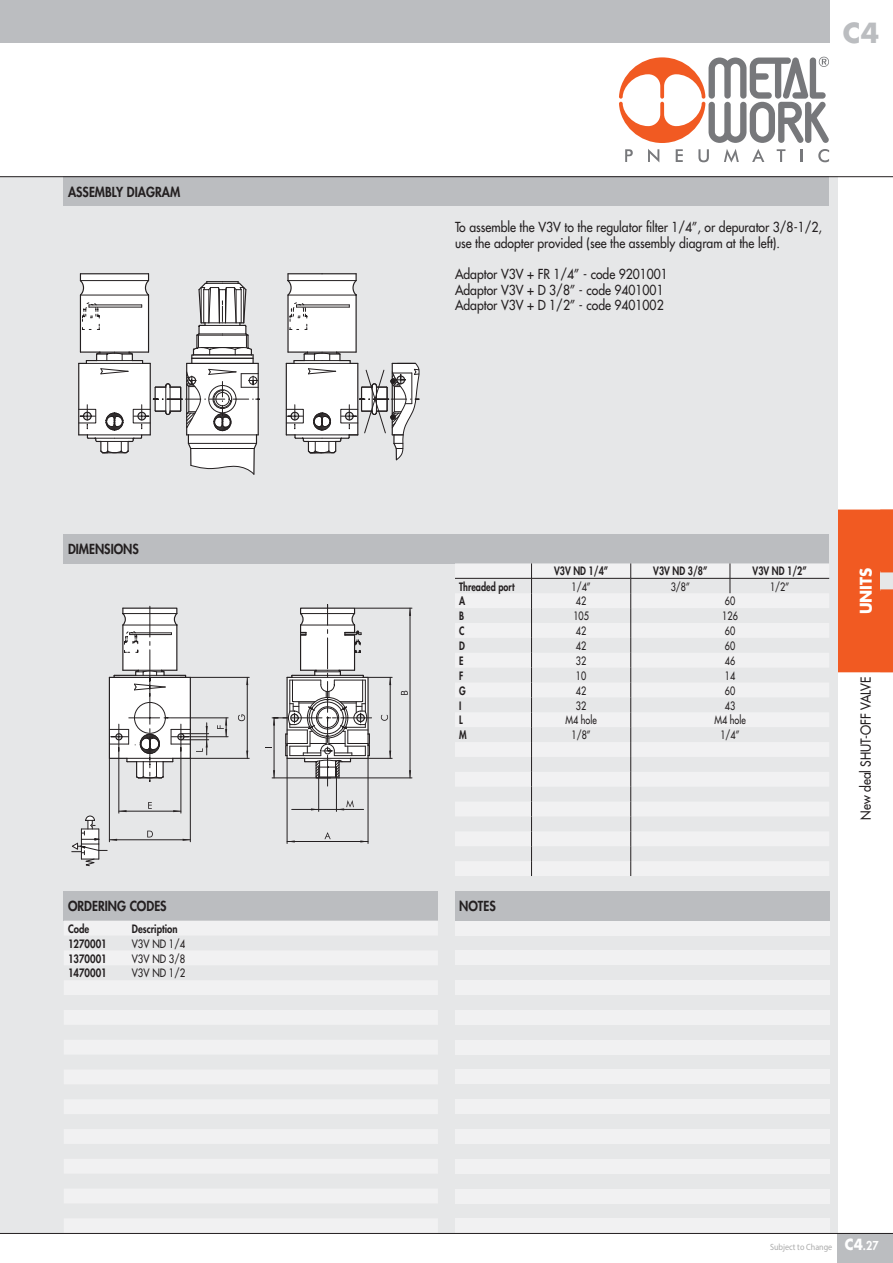
<style>
.page{position:relative;width:893px;height:1263px;background:#fff}
.page>*{position:absolute;margin:0;border:0;box-sizing:border-box;transform-origin:0 0}
.t1{font:700 27px "Futura Std";color:#bbbdc0}
.t2{font:700 15.75px "Futura Std";color:#fff;scale:.95 1}
.t3{font:500 13.5px/15.6px "Futura Std";color:#231f20;scale:.9 1}
.t4{font:800 13.5px "Futura Std";color:#231f20;scale:.9 1}
.t5{font:800 12px "Futura Std";color:#fff;scale:.9 1}
.t6{font:500 11.25px "Futura Std";color:#231f20;scale:.8 1}
.t7{font:800 11.25px "Futura Std";color:#231f20;scale:.8 1}
.t8{font:800 11.25px "Futura Std";color:#231f20;scale:.85 1}
.t9{font:500 11.25px "Futura Std";color:#231f20;scale:.85 1}
.t10{font:9px "Myriad Pro";color:#aaa;scale:.9 1}
.s1{font-weight:700;font-size:15px}
</style>
<div class="page">
<div style="left:838px;top:1233px;width:55px;height:30px;background:#bbbdc0"></div>
<div style="left:0;top:0;width:829px;height:43px;background:#bbbdc0"></div>
<svg style="left:625px;top:149px;width:8px;height:13px"></svg>
<svg style="left:648px;top:149px;width:11px;height:13px"></svg>
<svg style="left:676px;top:149px;width:7px;height:13px"></svg>
<svg style="left:698px;top:149px;width:11px;height:13px"></svg>
<svg style="left:724px;top:149px;width:15px;height:13px"></svg>
<svg style="left:752px;top:149px;width:12px;height:13px"></svg>
<svg style="left:777px;top:149px;width:8px;height:13px"></svg>
<svg style="left:800px;top:149px;width:2px;height:13px"></svg>
<svg style="left:818px;top:149px;width:11px;height:13px"></svg>
<svg style="left:619px;top:57px;width:210px;height:86px"></svg>
<div style="left:838px;top:508px;width:55px;height:166px;background:#f15a22"></div>
<hr style="left:838px;top:506px;width:55px;height:3px;background:#fff">
<hr style="left:838px;top:672px;width:55px;height:3px;background:#fff">
<div style="left:880px;top:571px;width:13px;height:20px;background:#e6e7e8"></div>
<svg style="left:880px;top:571px;width:13px;height:1px"></svg>
<svg style="left:880px;top:589px;width:13px;height:2px"></svg>
<div style="left:0;top:176px;width:838px;height:1057px;background:#e6e7e8"></div>
<div style="left:64px;top:176px;width:765px;height:30px;background:#bbbdc0"></div>
<div style="left:455px;top:921px;width:374px;height:14px;background:#f1f1f2"></div>
<div style="left:455px;top:950px;width:374px;height:15px;background:#f1f1f2"></div>
<div style="left:455px;top:980px;width:374px;height:15px;background:#f1f1f2"></div>
<div style="left:455px;top:1010px;width:374px;height:15px;background:#f1f1f2"></div>
<div style="left:455px;top:1040px;width:374px;height:14px;background:#f1f1f2"></div>
<div style="left:455px;top:1069px;width:374px;height:15px;background:#f1f1f2"></div>
<div style="left:455px;top:1099px;width:374px;height:15px;background:#f1f1f2"></div>
<div style="left:455px;top:1129px;width:374px;height:15px;background:#f1f1f2"></div>
<div style="left:455px;top:1159px;width:374px;height:15px;background:#f1f1f2"></div>
<div style="left:455px;top:1188px;width:374px;height:15px;background:#f1f1f2"></div>
<div style="left:455px;top:1218px;width:374px;height:15px;background:#f1f1f2"></div>
<div style="left:64px;top:534px;width:765px;height:29px;background:#bbbdc0"></div>
<div style="left:64px;top:891px;width:374px;height:30px;background:#bbbdc0"></div>
<hr style="left:0;top:176px;width:893px;height:1px;background:#231f20">
<svg style="left:455px;top:563px;width:374px;height:313px;fill:#eeeeef"></svg>
<hr style="left:455px;top:578px;width:176px;height:1px;background:#231f20">
<hr style="left:631px;top:578px;width:198px;height:1px;background:#231f20">
<svg style="left:730px;top:563px;width:1px;height:30px"></svg>
<svg style="left:531px;top:563px;width:1px;height:313px"></svg>
<svg style="left:630px;top:563px;width:1px;height:313px"></svg>
<div style="left:455px;top:891px;width:374px;height:30px;background:#bbbdc0"></div>
<svg style="left:64px;top:921px;width:373px;height:311px"></svg>
<hr style="left:0;top:1233px;width:893px;height:1px;background:#231f20">
<hr style="left:78px;top:363px;width:1px;height:72px;background:#231f20">
<hr style="left:322px;top:273px;width:34px;height:1px;background:#231f20">
<hr style="left:288px;top:273px;width:34px;height:1px;background:#231f20">
<hr style="left:80px;top:273px;width:69px;height:1px;background:#231f20">
<svg style="left:79px;top:274px;width:341px;height:201px"></svg>
<hr style="left:392px;top:383px;width:1px;height:32px;background:#231f20">
<svg style="left:118px;top:604px;width:211px;height:183px"></svg>
<svg style="left:265px;top:607px;width:127px;height:184px"></svg>
<hr style="left:410px;top:608px;width:1px;height:170px;background:#231f20">
<hr style="left:339px;top:778px;width:73px;height:1px;background:#231f20">
<hr style="left:355px;top:608px;width:57px;height:1px;background:#231f20">
<svg style="left:409px;top:608px;width:2px;height:8px"></svg>
<svg style="left:409px;top:770px;width:2px;height:8px"></svg>
<svg style="left:401px;top:691px;width:7px;height:4px"></svg>
<hr style="left:292px;top:809px;width:72px;height:1px;background:#231f20">
<hr style="left:336px;top:778px;width:1px;height:33px;background:#231f20">
<hr style="left:318px;top:778px;width:1px;height:33px;background:#231f20">
<svg style="left:337px;top:800px;width:17px;height:10px"></svg>
<hr style="left:287px;top:841px;width:81px;height:1px;background:#231f20">
<hr style="left:368px;top:759px;width:1px;height:84px;background:#231f20">
<hr style="left:287px;top:759px;width:1px;height:84px;background:#231f20">
<svg style="left:324px;top:832px;width:7px;height:7px"></svg>
<hr style="left:109px;top:839px;width:81px;height:1px;background:#231f20">
<hr style="left:190px;top:759px;width:1px;height:83px;background:#231f20">
<hr style="left:109px;top:759px;width:1px;height:83px;background:#231f20">
<svg style="left:147px;top:831px;width:6px;height:6px"></svg>
<svg style="left:109px;top:607px;width:100px;height:172px"></svg>
<hr style="left:247px;top:677px;width:1px;height:81px;background:#231f20">
<hr style="left:191px;top:758px;width:58px;height:1px;background:#231f20">
<hr style="left:191px;top:677px;width:58px;height:1px;background:#231f20">
<svg style="left:238px;top:714px;width:7px;height:7px"></svg>
<hr style="left:119px;top:811px;width:62px;height:1px;background:#231f20">
<hr style="left:181px;top:752px;width:1px;height:61px;background:#231f20">
<hr style="left:119px;top:752px;width:1px;height:61px;background:#231f20">
<svg style="left:72px;top:810px;width:55px;height:56px"></svg>
<svg style="left:173px;top:810px;width:8px;height:2px"></svg>
<svg style="left:148px;top:802px;width:4px;height:7px"></svg>
<hr style="left:189px;top:736px;width:39px;height:1px;background:#231f20">
<hr style="left:171px;top:718px;width:57px;height:1px;background:#231f20">
<svg style="left:217px;top:718px;width:10px;height:19px"></svg>
<p class="t4" style="left:68px;top:186px;width:126px">ASSEMBLY DIAGRAM</p>
<p class="t4" style="left:68px;top:543px;width:80px">DIMENSIONS</p>
<p class="t4" style="left:68px;top:900px;width:111px">ORDERING CODES</p>
<p class="t8" style="left:68px;top:923px;width:26px">Code</p>
<p class="t8" style="left:132px;top:923px;width:55px">Description</p>
<p class="t8" style="left:68px;top:938px;width:47px">1270001</p>
<p class="t9" style="left:132px;top:938px;width:64px">V3V ND 1/4</p>
<p class="t8" style="left:68px;top:953px;width:47px">1370001</p>
<p class="t9" style="left:132px;top:953px;width:64px">V3V ND 3/8</p>
<p class="t8" style="left:68px;top:968px;width:47px">1470001</p>
<p class="t9" style="left:132px;top:968px;width:64px">V3V ND 1/2</p>
<h1 class="t1" style="left:843px;top:20px;width:38px">C4</h1>
<p class="t3" style="left:455px;top:220px;width:409px">To assemble the V3V to the regulator filter 1/4”, or depurator 3/8-1/2, use the adopter provided (see the assembly diagram at the left).</p>
<p class="t3" style="left:455px;top:267px;width:238px">Adaptor V3V + FR 1/4” - code 9201001<br>Adaptor V3V + D 3/8” - code 9401001<br>Adaptor V3V + D 1/2” - code 9401002</p>
<p class="t7" style="left:554px;top:566px;width:69px">V3V ND 1/4’’</p>
<p class="t7" style="left:653px;top:566px;width:69px">V3V ND 3/8’’</p>
<p class="t7" style="left:753px;top:566px;width:69px">V3V ND 1/2’’</p>
<p class="t7" style="left:459px;top:581px;width:71px">Threaded port</p>
<p class="t6" style="left:571px;top:581px;width:26px">1/4”</p>
<p class="t6" style="left:671px;top:581px;width:26px">3/8”</p>
<p class="t6" style="left:770px;top:581px;width:26px">1/2”</p>
<p class="t7" style="left:459px;top:596px;width:9px">A</p>
<p class="t6" style="left:576px;top:596px;width:15px">42</p>
<p class="t6" style="left:725px;top:596px;width:15px">60</p>
<p class="t7" style="left:459px;top:611px;width:8px">B</p>
<p class="t6" style="left:573px;top:611px;width:21px">105</p>
<p class="t6" style="left:722px;top:611px;width:21px">126</p>
<p class="t7" style="left:459px;top:626px;width:8px">C</p>
<p class="t6" style="left:576px;top:626px;width:15px">42</p>
<p class="t6" style="left:725px;top:626px;width:15px">60</p>
<p class="t7" style="left:459px;top:641px;width:9px">D</p>
<p class="t6" style="left:576px;top:641px;width:15px">42</p>
<p class="t6" style="left:725px;top:641px;width:15px">60</p>
<p class="t7" style="left:459px;top:655px;width:7px">E</p>
<p class="t6" style="left:576px;top:655px;width:15px">32</p>
<p class="t6" style="left:725px;top:655px;width:15px">46</p>
<p class="t7" style="left:459px;top:670px;width:7px">F</p>
<p class="t6" style="left:576px;top:670px;width:15px">10</p>
<p class="t6" style="left:725px;top:670px;width:15px">14</p>
<p class="t7" style="left:459px;top:685px;width:10px">G</p>
<p class="t6" style="left:576px;top:685px;width:15px">42</p>
<p class="t6" style="left:725px;top:685px;width:15px">60</p>
<p class="t7" style="left:459px;top:700px;width:4px">I</p>
<p class="t6" style="left:576px;top:700px;width:15px">32</p>
<p class="t6" style="left:725px;top:700px;width:15px">43</p>
<p class="t7" style="left:459px;top:715px;width:6px">L</p>
<p class="t6" style="left:565px;top:715px;width:41px">M4 hole</p>
<p class="t6" style="left:714px;top:715px;width:41px">M4 hole</p>
<p class="t7" style="left:459px;top:730px;width:11px">M</p>
<p class="t6" style="left:571px;top:730px;width:26px">1/8”</p>
<p class="t6" style="left:720px;top:730px;width:26px">1/4”</p>
<p class="t4" style="left:459px;top:900px;width:42px">NOTES</p>
<p class="t2" style="left:859px;top:614px;width:51px;rotate:-90deg">UNITS</p>
<p class="t3" style="left:859px;top:820px;width:161px;rotate:-90deg">New deal SHUT-OFF VALVE</p>
<p class="t10" style="left:770px;top:1241px;width:71px">Subject to Change</p>
<p class="t5" style="left:845px;top:1240px;width:39px"><span class="s1">C4</span>.27</p>
</div>
